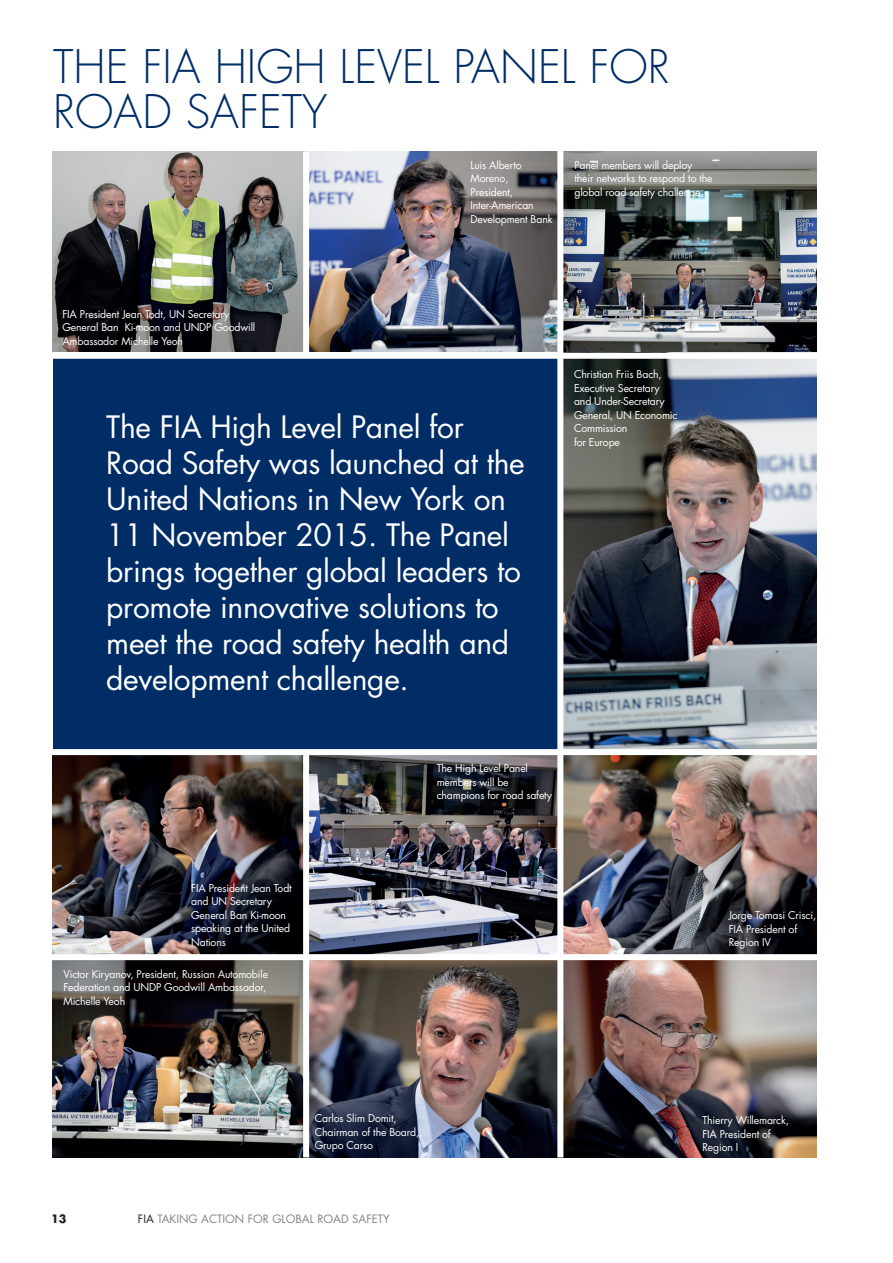
<style>
.page{position:relative;width:893px;height:1263px;background:#fff}
.page>*{position:absolute;margin:0;border:0;box-sizing:border-box;transform-origin:0 0}
.t1{font:300 45px/45px "Futura Std";color:#002d66}
.t2{font:30px/36px "Futura Std";letter-spacing:-.01em;color:#fff}
.t3{font:11.25px "Futura Std";color:#808587}
.t4{font:700 11.25px "Futura Std";color:#231f20}
.t5{font:10.5px/13.5px "Futura Std";letter-spacing:-.015em;color:#fff}
.s1{color:#231f20}
</style>
<div class="page">
<img style="left:52px;top:152px;width:251px;height:200px">
<img style="left:52px;top:755px;width:251px;height:199px">
<img style="left:52px;top:960px;width:251px;height:197px">
<img style="left:309px;top:152px;width:248px;height:200px">
<img style="left:309px;top:755px;width:248px;height:199px">
<img style="left:309px;top:960px;width:248px;height:197px">
<img style="left:563px;top:152px;width:253px;height:201px">
<img style="left:563px;top:359px;width:253px;height:390px">
<img style="left:563px;top:755px;width:253px;height:199px">
<img style="left:563px;top:960px;width:253px;height:197px">
<div style="left:53px;top:353px;width:509px;height:401px;background:#002d66"></div>
<div style="left:557px;top:142px;width:6px;height:1015px;background:#fff"></div>
<div style="left:0;top:353px;width:893px;height:6px;background:#fff"></div>
<div style="left:0;top:749px;width:868px;height:6px;background:#fff"></div>
<h1 class="t1" style="left:53px;top:46px;width:618px">THE FIA HIGH LEVEL PANEL FOR<br>ROAD SAFETY</h1>
<p class="t5" style="left:62px;top:307px;width:194px">FIA President Jean Todt, UN Secretary<br>General Ban Ki-moon and UNDP Goodwill<br>Ambassador Michelle Yeoh</p>
<p class="t5" style="left:471px;top:158px;width:84px">Luis Alberto<br>Moreno,<br>President,<br>Inter-American<br>Development Bank</p>
<p class="t5" style="left:574px;top:158px;width:140px">Panel members will deploy their networks to respond to the global road safety challenge</p>
<p class="t2" style="left:106px;top:409px;width:420px">The FIA High Level Panel for<br>Road Safety was launched at the<br>United Nations in New York on<br>11 November 2015. The Panel brings together global leaders to promote innovative solutions to meet the road safety health and development challenge.</p>
<p class="t5" style="left:574px;top:368px;width:105px">Christian Friis Bach,<br>Executive Secretary and Under-Secretary<br>General, UN Economic<br>Commission<br>for Europe</p>
<p class="t5" style="left:437px;top:762px;width:117px">The High Level Panel members will be champions for road safety</p>
<p class="t5" style="left:191px;top:881px;width:102px">FIA President Jean Todt and UN Secretary<br>General Ban Ki-moon speaking at the United<br>Nations</p>
<p class="t5" style="left:63px;top:967px;width:206px">Victor Kiryanov, President, Russian Automobile<br>Federation and UNDP Goodwill Ambassador,<br>Michelle Yeoh</p>
<p class="t5" style="left:729px;top:909px;width:89px">Jorge Tomasi Crisci,<br>FIA President of<br>Region IV</p>
<p class="t5" style="left:315px;top:1112px;width:109px">Carlos Slim Domit,<br>Chairman of the Board,,<br>Grupo Carso</p>
<p class="t5" style="left:702px;top:1114px;width:88px">Thierry Willemarck,<br>FIA President of<br>Region I</p>
<p class="t4" style="left:51px;top:1212px;width:17px">13</p>
<p class="t3" style="left:138px;top:1212px;width:253px"><span class="s1">FIA</span> TAKING ACTION FOR GLOBAL ROAD SAFETY</p>
</div>
